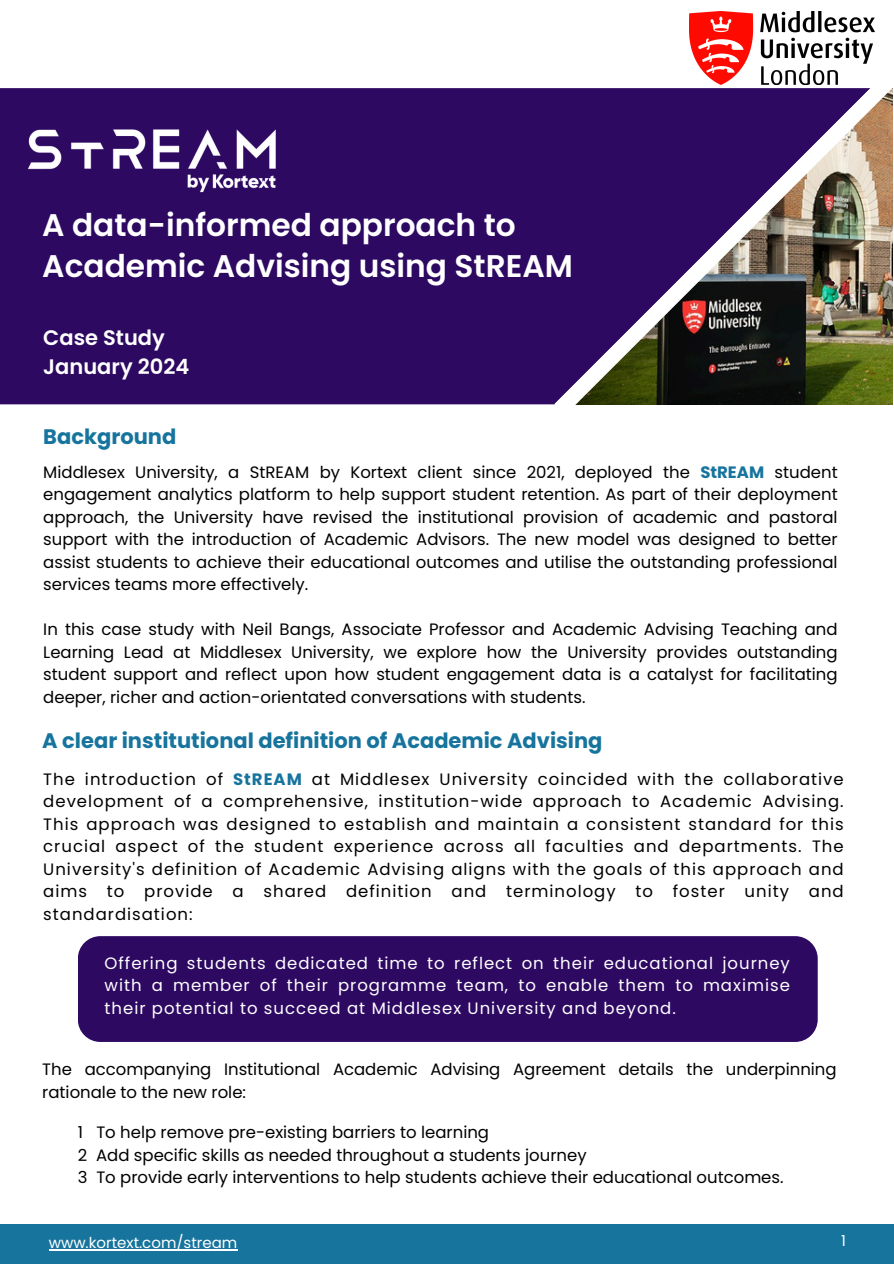
<style>
.page{position:relative;width:894px;height:1264px;background:#fff}
.page>*{position:absolute;margin:0;border:0;box-sizing:border-box;transform-origin:0 0}
.t1{font:600 31.2px/40.5px "Poppins";color:#fff}
.t2{font:700 21px "Poppins";color:#16749d}
.t3{font:600 21px/29.2px "Poppins";color:#fff}
.t4{font:16.5px/22.5px "Poppins";color:#000;text-align:justify}
.t5{font:16.5px/22.5px "Poppins";letter-spacing:.06em;color:#fff;text-align:justify}
.t6{font:15.15px "Poppins";color:#fff}
.t7{font:15px "Poppins";color:#fff}
.s1{font-weight:700;color:#16749d}
</style>
<div class="page">
<div style="left:0;top:1224px;width:893px;height:39px;background:#16749d"></div>
<div style="left:0;top:88px;width:554px;height:316px;background:#2d0962"></div>
<svg style="left:554px;top:84px;width:339px;height:321px;fill:#2d0962"></svg>
<img style="left:575px;top:88px;width:317px;height:316px">
<img style="left:689px;top:11px;width:185px;height:73px">
<div style="left:78px;top:936px;width:739px;height:105px;background:#2d0962;border-radius:22px"></div>
<img style="left:7px;top:94px;width:290px;height:121px">
<hr style="left:49px;top:1249px;width:188px;height:1px;background:#fff">
<p class="t1" style="left:42px;top:205px;width:532px">A data-informed approach to<br>Academic Advising using StREAM</p>
<p class="t3" style="left:43px;top:323px;width:147px">Case Study<br>January 2024</p>
<p class="t2" style="left:43px;top:422px;width:134px">Background</p>
<p class="t4" style="left:43px;top:460px;width:795px">Middlesex University, a StREAM by Kortext client since 2021, deployed the <span class="s1">StREAM</span> student engagement analytics platform to help support student retention. As part of their deployment approach, the University have revised the institutional provision of academic and pastoral support with the introduction of Academic Advisors. The new model was designed to better assist students to achieve their educational outcomes and utilise the outstanding professional services teams more effectively.</p>
<h2 class="t4" style="left:43px;top:618px;width:795px">In this case study with Neil Bangs, Associate Professor and Academic Advising Teaching and Learning Lead at Middlesex University, we explore how the University provides outstanding student support and reflect upon how student engagement data is a catalyst for facilitating deeper, richer and action-orientated conversations with students.</h2>
<h2 class="t2" style="left:42px;top:725px;width:561px">A clear institutional definition of Academic Advising</h2>
<p class="t4" style="left:43px;top:767px;width:801px">The introduction of <span class="s1">StREAM</span> at Middlesex University coincided with the collaborative development of a comprehensive, institution-wide approach to Academic Advising.<br>This approach was designed to establish and maintain a consistent standard for this crucial aspect of the student experience across all faculties and departments. The University's definition of Academic Advising aligns with the goals of this approach and aims to provide a shared definition and terminology to foster unity and standardisation:</p>
<p class="t5" style="left:104px;top:951px;width:686px">Offering students dedicated time to reflect on their educational journey with a member of their programme team, to enable them to maximise their potential to succeed at Middlesex University and beyond.</p>
<p class="t4" style="left:42px;top:1058px;width:795px">The accompanying Institutional Academic Advising Agreement details the underpinning rationale to the new role:</p>
<p class="t4" style="left:78px;top:1121px;width:412px">1 To help remove pre-existing barriers to learning</p>
<p class="t4" style="left:78px;top:1143px;width:510px">2 Add specific skills as needed throughout a students journey</p>
<p class="t4" style="left:78px;top:1166px;width:707px">3 To provide early interventions to help students achieve their educational outcomes.</p>
<p class="t7" style="left:49px;top:1232px;width:190px">www.kortext.com/stream</p>
<h2 class="t6" style="left:841px;top:1229px;width:6px">1</h2>
</div>
